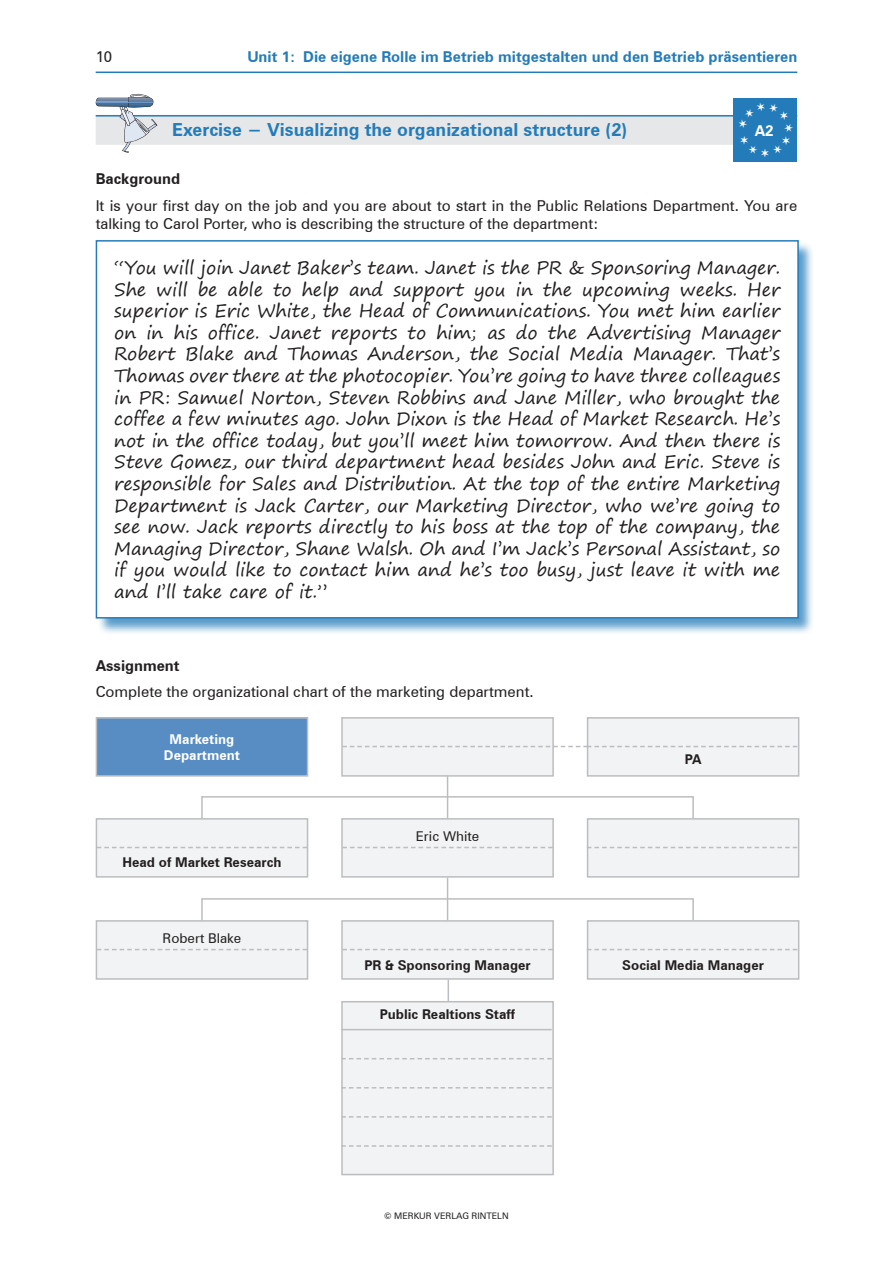
<style>
.page{position:relative;width:893px;height:1263px;background:#fff}
.page>*{position:absolute;margin:0;border:0;box-sizing:border-box;transform-origin:0 0}
.Tabelle{font:18px/21.6px "Segoe Print";color:#231f20;text-align:justify}
.t1{font:700 18px "Zurich BT";color:#237cb9}
.Fließtext{font:15px/18px "Zurich BT";color:#231f20}
.Kolumnentitel_links{font:700 15px "Zurich BT";color:#237cb9}
.Fließtext-2{font:700 15px "Zurich BT";color:#231f20}
.t2{font:700 15px "Zurich BT";color:#fff}
.Grafikkopf{font:700 13.5px "Zurich BT";color:#231f20}
.Grafikkopf-2{font:13.5px "Zurich BT";color:#231f20}
.Grafikkopf_negativ{font:700 13.5px/16.2px "Zurich BT";color:#fff;text-align:center}
.t3{font:9px "Zurich BT";color:#231f20}
</style>
<div class="page">
<hr style="left:96px;top:72px;width:701px;height:1px;background:#237cb9">
<div style="left:96px;top:115px;width:701px;height:30px;background:#e6e7e9"></div>
<hr style="left:96px;top:115px;width:701px;height:2px;background:#237cb9">
<div style="left:97px;top:241px;width:718px;height:394px;background:#237cb9;opacity:.75"></div>
<div style="left:96px;top:241px;width:702px;height:377px;background:#fff"></div>
<div style="left:96px;top:240px;width:703px;height:378px;border:2px solid #237cb9"></div>
<div style="left:96px;top:718px;width:212px;height:58px;background:#588dc3"></div>
<div style="left:96px;top:717px;width:212px;height:60px;border:2px solid #bcbdc0"></div>
<div style="left:341px;top:717px;width:213px;height:60px;background:#f2f3f4;border:2px solid #bcbdc0"></div>
<div style="left:588px;top:718px;width:211px;height:58px;background:#f2f3f4"></div>
<div style="left:587px;top:717px;width:212px;height:60px;border:2px solid #bcbdc0"></div>
<svg style="left:342px;top:746px;width:455px;height:1px"></svg>
<div style="left:587px;top:818px;width:212px;height:60px;background:#f2f3f4;border:2px solid #bcbdc0"></div>
<div style="left:588px;top:921px;width:211px;height:58px;background:#f2f3f4"></div>
<div style="left:587px;top:920px;width:212px;height:60px;border:2px solid #bcbdc0"></div>
<div style="left:342px;top:819px;width:211px;height:58px;background:#f2f3f4"></div>
<div style="left:341px;top:818px;width:213px;height:60px;border:2px solid #bcbdc0"></div>
<svg style="left:342px;top:847px;width:211px;height:1px"></svg>
<div style="left:342px;top:921px;width:211px;height:58px;background:#f2f3f4"></div>
<div style="left:341px;top:920px;width:213px;height:60px;border:2px solid #bcbdc0"></div>
<svg style="left:342px;top:949px;width:211px;height:1px"></svg>
<div style="left:342px;top:1002px;width:211px;height:172px;background:#f2f3f4"></div>
<div style="left:341px;top:1001px;width:213px;height:174px;border:2px solid #bcbdc0"></div>
<hr style="left:341px;top:1029px;width:211px;height:1px;background:#bcbdc0">
<svg style="left:341px;top:1058px;width:211px;height:1px"></svg>
<svg style="left:341px;top:1087px;width:211px;height:1px"></svg>
<svg style="left:341px;top:1116px;width:211px;height:1px"></svg>
<svg style="left:341px;top:1145px;width:211px;height:2px"></svg>
<div style="left:96px;top:819px;width:212px;height:58px;background:#f2f3f4"></div>
<div style="left:96px;top:818px;width:212px;height:60px;border:2px solid #bcbdc0"></div>
<svg style="left:97px;top:847px;width:210px;height:1px"></svg>
<div style="left:96px;top:921px;width:212px;height:58px;background:#f2f3f4"></div>
<div style="left:96px;top:920px;width:212px;height:60px;border:2px solid #bcbdc0"></div>
<svg style="left:97px;top:949px;width:210px;height:1px"></svg>
<svg style="left:587px;top:847px;width:210px;height:1px"></svg>
<svg style="left:587px;top:949px;width:210px;height:1px"></svg>
<hr style="left:447px;top:775px;width:1px;height:43px;background:#bcbdc0">
<hr style="left:447px;top:878px;width:1px;height:42px;background:#bcbdc0">
<svg style="left:448px;top:980px;width:1px;height:21px"></svg>
<div style="left:201px;top:796px;width:493px;height:23px;border:2px solid #bcbdc0"></div>
<div style="left:201px;top:898px;width:493px;height:23px;border:2px solid #bcbdc0"></div>
<svg style="left:96px;top:94px;width:61px;height:59px"></svg>
<div style="left:733px;top:98px;width:64px;height:64px;background:#237cb9"></div>
<p class="Fließtext" style="left:96px;top:48px;width:18px">10</p>
<p class="Kolumnentitel_links" style="left:247px;top:48px;width:551px">Unit 1: Die eigene Rolle im Betrieb mitgestalten und den Betrieb präsentieren</p>
<p class="t1" style="left:172px;top:119px;width:456px">Exercise − Visualizing the organizational structure (2)</p>
<p class="Fließtext-2" style="left:96px;top:170px;width:86px">Background</p>
<p class="Fließtext" style="left:96px;top:196px;width:703px">It is your first day on the job and you are about to start in the Public Relations Department. You are talking to Carol Porter, who is describing the structure of the department:</p>
<p class="Tabelle" style="left:114px;top:256px;width:668px">“You will join Janet Baker’s team. Janet is the PR &amp; Sponsoring Manager.<br>She will be able to help and support you in the upcoming weeks. Her superior is Eric White, the Head of Communications. You met him earlier on in his office. Janet reports to him; as do the Advertising Manager Robert Blake and Thomas Anderson, the Social Media Manager. That’s Thomas over there at the photocopier. You’re going to have three colleagues in PR: Samuel Norton, Steven Robbins and Jane Miller, who brought the coffee a few minutes ago. John Dixon is the Head of Market Research. He’s not in the office today, but you’ll meet him tomorrow. And then there is Steve Gomez, our third department head besides John and Eric. Steve is responsible for Sales and Distribution. At the top of the entire Marketing Department is Jack Carter, our Marketing Director, who we’re going to see now. Jack reports directly to his boss at the top of the company, the Managing Director, Shane Walsh. Oh and I’m Jack’s Personal Assistant, so if you would like to contact him and he’s too busy, just leave it with me and I’ll take care of it.”</p>
<p class="t2" style="left:755px;top:121px;width:20px">A2</p>
<p class="Fließtext-2" style="left:96px;top:656px;width:85px">Assignment</p>
<p class="Fließtext" style="left:96px;top:683px;width:439px">Complete the organizational chart of the marketing department.</p>
<p class="Grafikkopf_negativ" style="left:164px;top:731px;width:78px">Marketing<br>Department</p>
<p class="Grafikkopf" style="left:122px;top:854px;width:161px">Head of Market Research</p>
<p class="Grafikkopf-2" style="left:163px;top:930px;width:80px">Robert Blake</p>
<p class="Grafikkopf-2" style="left:416px;top:828px;width:65px">Eric White</p>
<p class="Grafikkopf" style="left:364px;top:956px;width:168px">PR &amp; Sponsoring Manager</p>
<p class="Grafikkopf" style="left:380px;top:1006px;width:137px">Public Realtions Staff</p>
<p class="t3" style="left:384px;top:1210px;width:126px">© MERKUR VERLAG RINTELN</p>
<p class="Grafikkopf" style="left:685px;top:751px;width:18px">PA</p>
<p class="Grafikkopf" style="left:622px;top:957px;width:143px">Social Media Manager</p>
</div>
